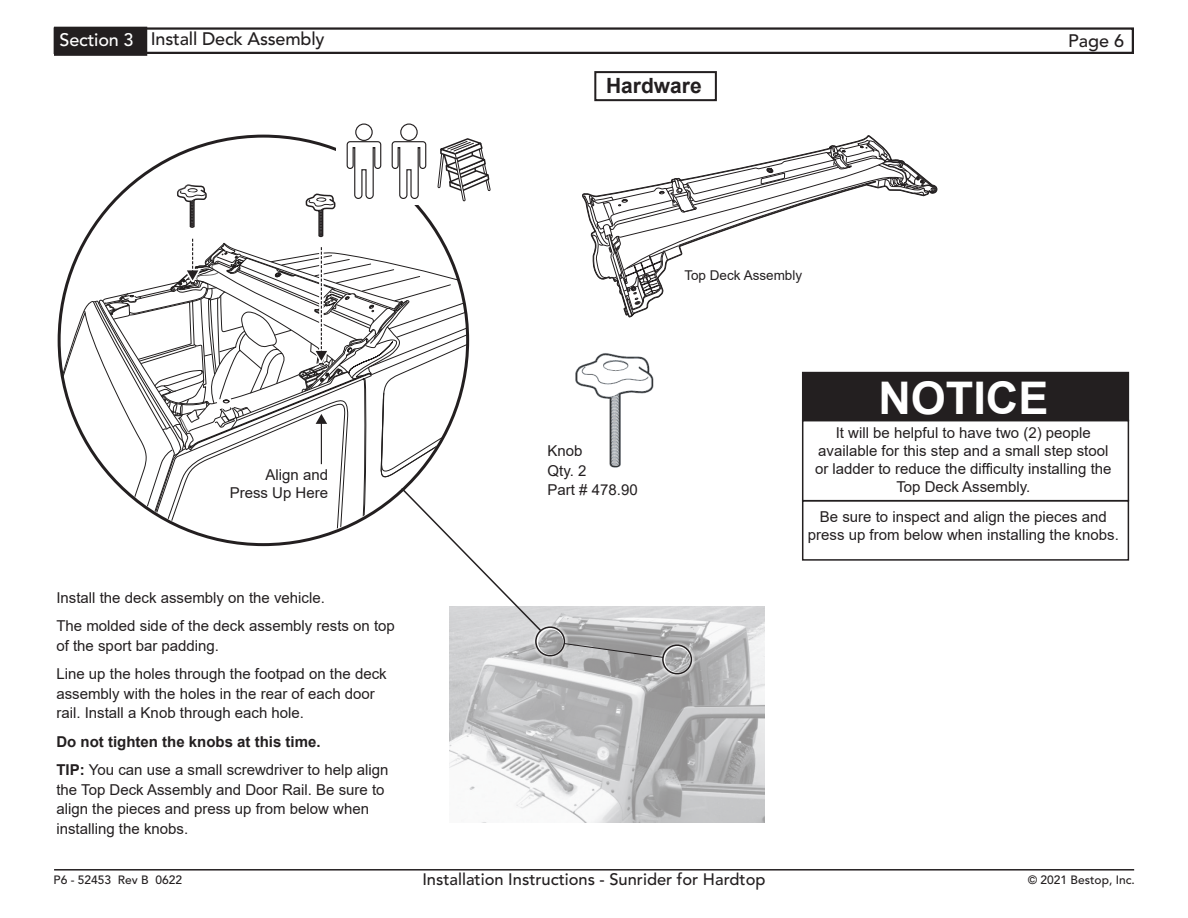
<style>
.page{position:relative;width:1188px;height:918px;background:#fff}
.page>*{position:absolute;margin:0;border:0;box-sizing:border-box;transform-origin:0 0}
.t1{font:700 45px "Arial";color:#fff}
.t2{font:700 21px "Arial";color:#231f20}
.t3{font:500 18px "Avenir LT Std";letter-spacing:-.01em;color:#231f20}
.t4{font:500 18px "Avenir LT Std";letter-spacing:-.01em;color:#fff}
.t5{font:500 16.5px "Avenir LT Std";color:#231f20}
.t6{font:15px/19.5px "Arial";color:#231f20}
.t7{font:13.5px "Arial";color:#231f20}
.t8{font:500 12px "Avenir LT Std";color:#231f20}
.s1{font-weight:700}
</style>
<div class="page">
<div style="left:54px;top:27px;width:1080px;height:27px;border:2px solid #231f20"></div>
<hr style="left:54px;top:869px;width:1080px;height:2px;background:#231f20">
<div style="left:55px;top:28px;width:91px;height:27px;background:#231f20"></div>
<div style="left:54px;top:27px;width:93px;height:29px;border:2px solid #231f20"></div>
<img style="left:449px;top:606px;width:316px;height:217px">
<div style="left:803px;top:373px;width:325px;height:48px;background:#231f20"></div>
<div style="left:802px;top:372px;width:327px;height:49px;border:2px solid #231f20"></div>
<div style="left:802px;top:500px;width:327px;height:61px;border:2px solid #231f20"></div>
<img style="left:576px;top:353px;width:78px;height:115px">
<svg style="left:659px;top:641px;width:36px;height:37px"></svg>
<div style="left:662px;top:644px;width:30px;height:30px;border:2px solid #231f20;border-radius:50%"></div>
<svg style="left:532px;top:623px;width:36px;height:37px"></svg>
<div style="left:535px;top:626px;width:30px;height:30px;border:2px solid #231f20;border-radius:50%"></div>
<svg style="left:563px;top:643px;width:101px;height:15px;background:#a3a3a4"></svg>
<div style="left:355px;top:123px;width:18px;height:18px;border:1px solid #231f20;border-radius:50%"></div>
<div style="left:400px;top:123px;width:18px;height:18px;border:1px solid #231f20;border-radius:50%"></div>
<svg style="left:59px;top:137px;width:484px;height:496px"></svg>
<div style="left:594px;top:71px;width:123px;height:30px;border:2px solid #231f20"></div>
<svg style="left:584px;top:135px;width:352px;height:180px"></svg>
<p class="t4" style="left:60px;top:29px;width:75px">Section 3</p>
<p class="t3" style="left:151px;top:28px;width:175px">Install Deck Assembly</p>
<p class="t3" style="left:1068px;top:30px;width:58px">Page 6</p>
<p class="t2" style="left:606px;top:71px;width:97px">Hardware</p>
<p class="t6" style="left:230px;top:465px;width:100px;line-height:18px;text-align:right">Align and<br>Press Up Here</p>
<p class="t6" style="left:56px;top:583px;width:340px;line-height:28.5px">Install the deck assembly on the vehicle.<br>The molded side of the deck assembly rests on top</p>
<p class="t6" style="left:56px;top:631px;width:332px;line-height:28.5px">of the sport bar padding.<br>Line up the holes through the footpad on the deck</p>
<p class="t6" style="left:56px;top:684px;width:320px">assembly with the holes in the rear of each door rail. Install a Knob through each hole.</p>
<p class="t6" style="left:56px;top:727px;width:334px;line-height:28.5px"><span class="s1">Do not tighten the knobs at this time.<br>TIP:</span> You can use a small screwdriver to help align</p>
<p class="t6" style="left:56px;top:780px;width:330px">the Top Deck Assembly and Door Rail. Be sure to align the pieces and press up from below when installing the knobs.</p>
<p class="t6" style="left:548px;top:441px;width:92px">Knob<br>Qty. 2<br>Part # 478.90</p>
<p class="t7" style="left:684px;top:266px;width:119px">Top Deck Assembly</p>
<p class="t1" style="left:878px;top:367px;width:172px">NOTICE</p>
<p class="t6" style="left:815px;top:424px;width:298px;line-height:18px;text-align:center">It will be helpful to have two (2) people available for this step and a small step stool or ladder to reduce the difficulty installing the Top Deck Assembly.</p>
<p class="t6" style="left:808px;top:508px;width:312px;line-height:18px;text-align:center">Be sure to inspect and align the pieces and press up from below when installing the knobs.</p>
<p class="t8" style="left:54px;top:873px;width:130px">P6 - 52453 Rev B 0622</p>
<p class="t5" style="left:422px;top:870px;width:345px">Installation Instructions - Sunrider for Hardtop</p>
<p class="t8" style="left:1028px;top:873px;width:109px">© 2021 Bestop, Inc.</p>
</div>
